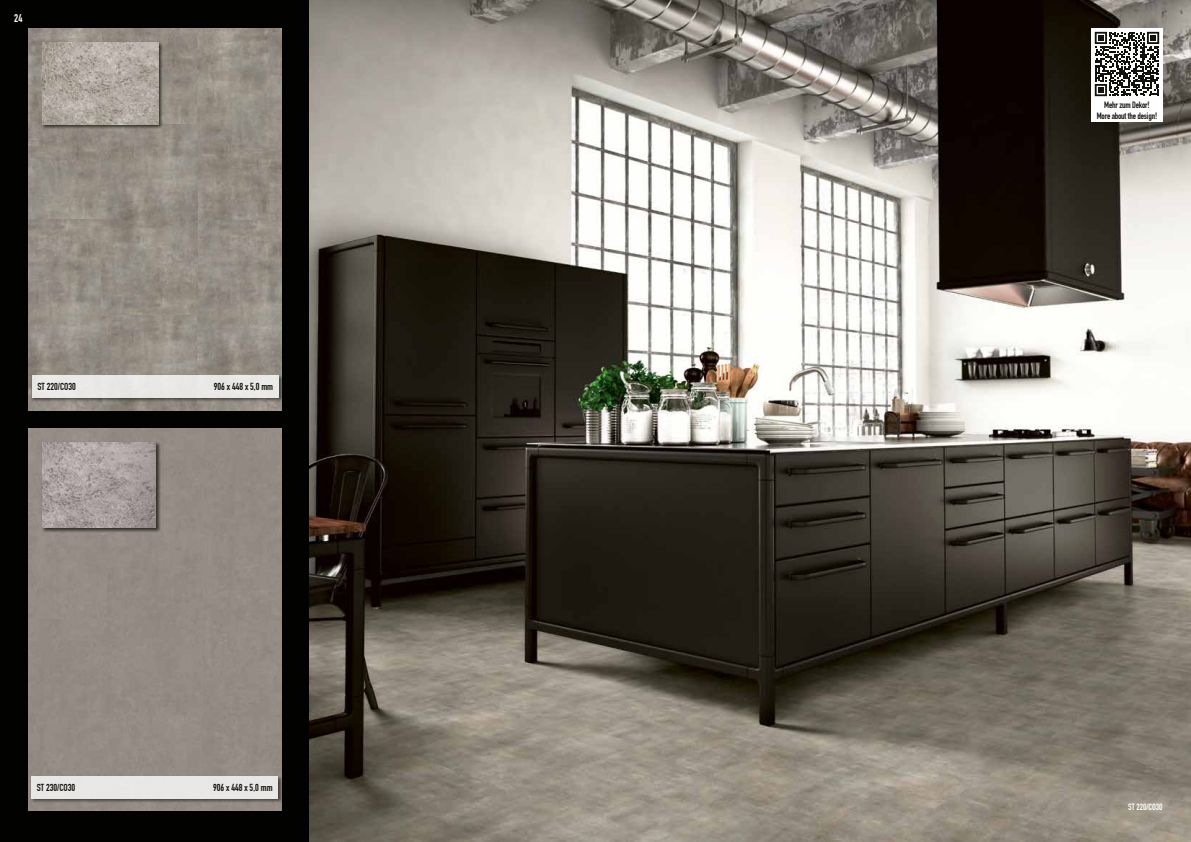
<style>
.page{position:relative;width:1191px;height:842px;background:#020200}
.page>*{position:absolute;margin:0;border:0;box-sizing:border-box;transform-origin:0 0}
.t1{font:11px "DIN Engschrift";color:#fff}
.t2{font:10px "DIN Engschrift";color:#12120d}
.t3{font:9px/10.8px "DIN Engschrift";letter-spacing:-.02em;color:#12120d;text-align:center}
.t4{font:9px "DIN Engschrift";color:#fff}
</style>
<div class="page">
<img style="left:310px;top:0;width:881px;height:842px">
<div style="left:1091px;top:99px;width:71px;height:23px;background:#fff"></div>
<div style="left:1091px;top:28px;width:71px;height:72px;background:#fff"></div>
<svg style="left:1094px;top:32px;width:65px;height:64px"></svg>
<img style="left:28px;top:28px;width:253px;height:382px">
<div style="left:42px;top:41px;width:121px;height:88px;background:#12120d;opacity:.75"></div>
<img style="left:43px;top:43px;width:116px;height:81px">
<div style="left:31px;top:375px;width:253px;height:28px;background:#12120d;opacity:.75"></div>
<div style="left:32px;top:376px;width:247px;height:22px;background:#eae8e7"></div>
<div style="left:107px;top:429px;width:96px;height:95px;background:#938a83"></div>
<div style="left:107px;top:715px;width:96px;height:96px;background:#958c85"></div>
<div style="left:203px;top:619px;width:78px;height:192px;background:#948b84"></div>
<div style="left:203px;top:429px;width:78px;height:190px;background:#938a83"></div>
<div style="left:28px;top:429px;width:79px;height:190px;background:#958c85"></div>
<div style="left:28px;top:619px;width:79px;height:192px;background:#938a83"></div>
<div style="left:107px;top:524px;width:96px;height:191px;background:#938a83"></div>
<div style="left:41px;top:442px;width:120px;height:91px;background:#12120d;opacity:.75"></div>
<img style="left:43px;top:443px;width:113px;height:85px">
<div style="left:30px;top:775px;width:253px;height:28px;background:#12120d;opacity:.75"></div>
<div style="left:31px;top:776px;width:247px;height:22px;background:#e9e7e6"></div>
<p class="t1" style="left:14px;top:12px;width:10px">24</p>
<p class="t2" style="left:37px;top:381px;width:40px">ST 220/CO30</p>
<p class="t2" style="left:214px;top:381px;width:61px">906 x 448 x 5,0 mm</p>
<p class="t2" style="left:37px;top:781px;width:40px">ST 230/CO30</p>
<p class="t2" style="left:213px;top:781px;width:61px">906 x 448 x 5,0 mm</p>
<p class="t3" style="left:1096px;top:100px;width:62px">Mehr zum Dekor!<br>More about the design!</p>
<p class="t4" style="left:1128px;top:802px;width:36px">ST 220/CO30</p>
</div>
